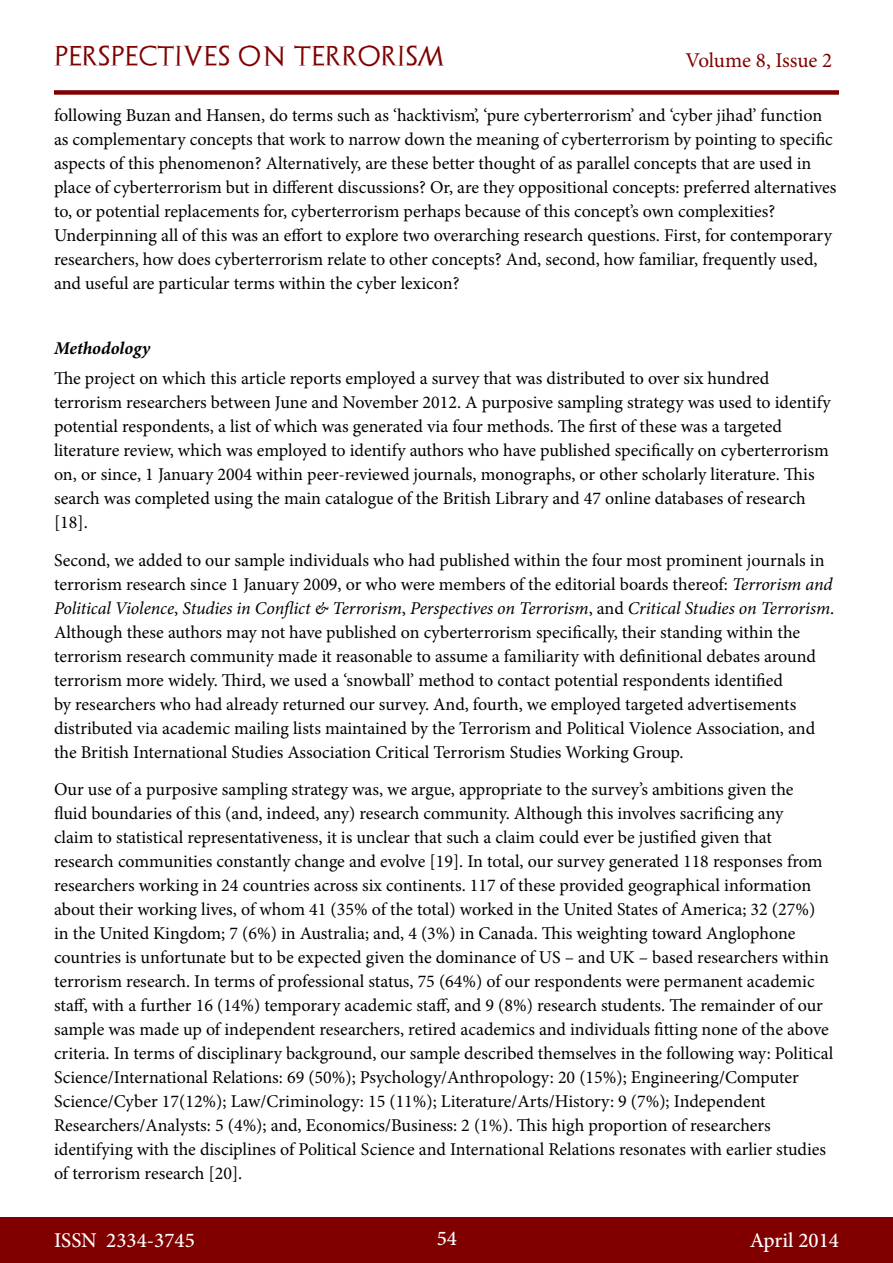
<style>
.page{position:relative;width:893px;height:1263px;background:#fff}
.page>*{position:absolute;margin:0;border:0;box-sizing:border-box;transform-origin:0 0}
.t1{font:500 21px "Minion Pro";color:#fff}
.t2{font:21px "Archeologicaps";letter-spacing:.045em;color:#800000}
.t3{font:21px "Minion Pro";letter-spacing:-.005em;color:#800000}
.t4{font:18px/24px "Minion Pro";color:#000}
.t5{font:italic 700 18px "Minion Pro";color:#000}
.s1{font-style:italic}
</style>
<div class="page">
<div style="left:0;top:1217px;width:893px;height:46px;background:#800000"></div>
<div style="left:54px;top:90px;width:785px;height:5px;background:#800000"></div>
<p class="t2" style="left:54px;top:43px;width:392px">PERSPECTIVES ON TERRORISM</p>
<p class="t3" style="left:686px;top:46px;width:148px">Volume 8, Issue 2</p>
<p class="t4" style="left:54px;top:103px;width:784px">following Buzan and Hansen, do terms such as ‘hacktivism’, ‘pure cyberterrorism’ and ‘cyber jihad’ function as complementary concepts that work to narrow down the meaning of cyberterrorism by pointing to specific aspects of this phenomenon? Alternatively, are these better thought of as parallel concepts that are used in place of cyberterrorism but in different discussions? Or, are they oppositional concepts: preferred alternatives to, or potential replacements for, cyberterrorism perhaps because of this concept’s own complexities?<br>Underpinning all of this was an effort to explore two overarching research questions. First, for contemporary researchers, how does cyberterrorism relate to other concepts? And, second, how familiar, frequently used, and useful are particular terms within the cyber lexicon?</p>
<p class="t5" style="left:54px;top:335px;width:98px">Methodology</p>
<p class="t4" style="left:54px;top:367px;width:778px">The project on which this article reports employed a survey that was distributed to over six hundred terrorism researchers between June and November 2012. A purposive sampling strategy was used to identify potential respondents, a list of which was generated via four methods. The first of these was a targeted literature review, which was employed to identify authors who have published specifically on cyberterrorism on, or since, 1 January 2004 within peer-reviewed journals, monographs, or other scholarly literature. This search was completed using the main catalogue of the British Library and 47 online databases of research [18].</p>
<p class="t4" style="left:54px;top:548px;width:782px">Second, we added to our sample individuals who had published within the four most prominent journals in terrorism research since 1 January 2009, or who were members of the editorial boards thereof: <span class="s1">Terrorism and Political Violence</span>, <span class="s1">Studies in Conflict &amp; Terrorism</span>, <span class="s1">Perspectives on Terrorism</span>, and <span class="s1">Critical Studies on Terrorism</span>.<br>Although these authors may not have published on cyberterrorism specifically, their standing within the terrorism research community made it reasonable to assume a familiarity with definitional debates around terrorism more widely. Third, we used a ‘snowball’ method to contact potential respondents identified<br>by researchers who had already returned our survey. And, fourth, we employed targeted advertisements distributed via academic mailing lists maintained by the Terrorism and Political Violence Association, and the British International Studies Association Critical Terrorism Studies Working Group.</p>
<p class="t4" style="left:54px;top:778px;width:781px">Our use of a purposive sampling strategy was, we argue, appropriate to the survey’s ambitions given the<br>fluid boundaries of this (and, indeed, any) research community. Although this involves sacrificing any<br>claim to statistical representativeness, it is unclear that such a claim could ever be justified given that research communities constantly change and evolve [19]. In total, our survey generated 118 responses from researchers working in 24 countries across six continents. 117 of these provided geographical information about their working lives, of whom 41 (35% of the total) worked in the United States of America; 32 (27%) in the United Kingdom; 7 (6%) in Australia; and, 4 (3%) in Canada. This weighting toward Anglophone countries is unfortunate but to be expected given the dominance of US – and UK – based researchers within terrorism research. In terms of professional status, 75 (64%) of our respondents were permanent academic staff, with a further 16 (14%) temporary academic staff, and 9 (8%) research students. The remainder of our sample was made up of independent researchers, retired academics and individuals fitting none of the above criteria. In terms of disciplinary background, our sample described themselves in the following way: Political Science/International Relations: 69 (50%); Psychology/Anthropology: 20 (15%); Engineering/Computer Science/Cyber 17(12%); Law/Criminology: 15 (11%); Literature/Arts/History: 9 (7%); Independent Researchers/Analysts: 5 (4%); and, Economics/Business: 2 (1%). This high proportion of researchers identifying with the disciplines of Political Science and International Relations resonates with earlier studies of terrorism research [20].</p>
<p class="t1" style="left:54px;top:1226px;width:142px">ISSN 2334-3745</p>
<p class="t1" style="left:437px;top:1224px;width:22px">54</p>
<p class="t1" style="left:750px;top:1226px;width:91px">April 2014</p>
</div>
